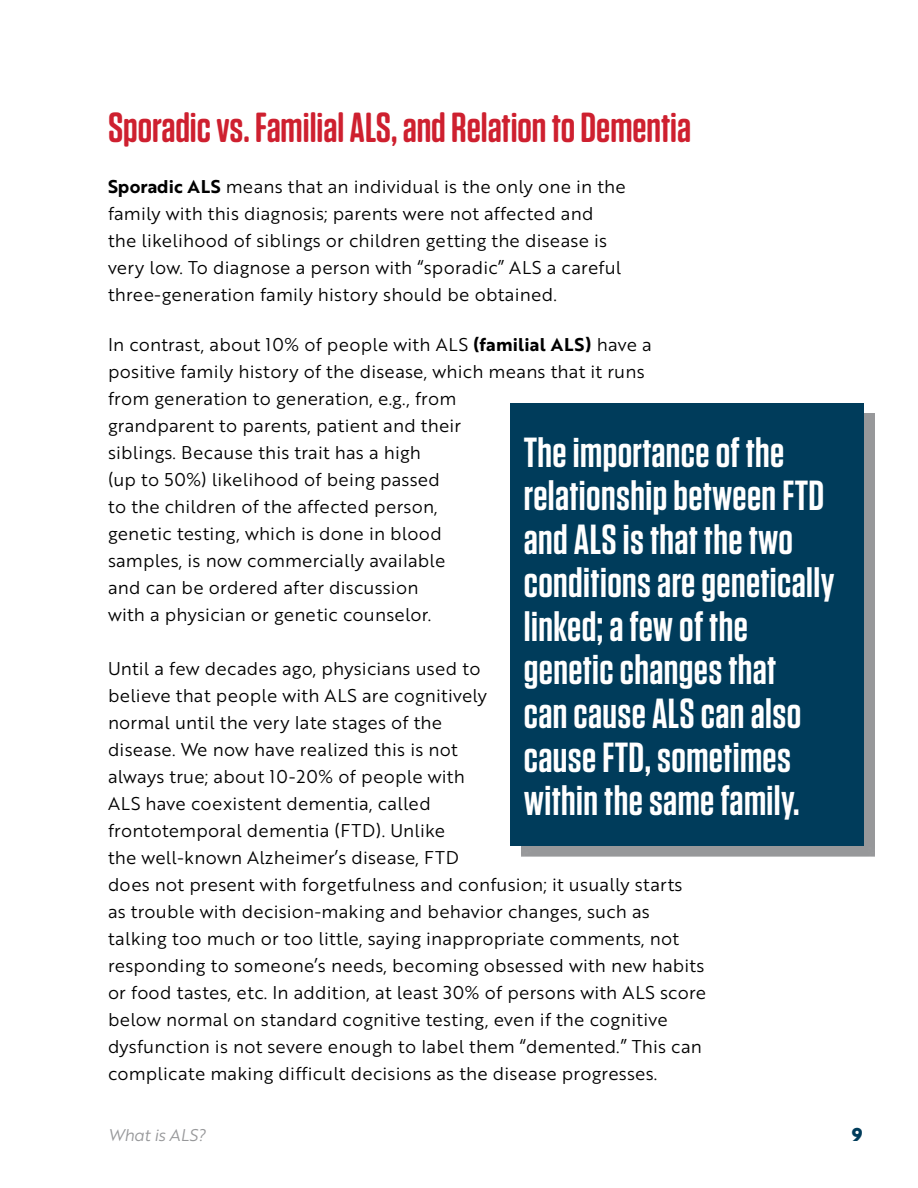
<style>
.page{position:relative;width:918px;height:1188px;background:#fff}
.page>*{position:absolute;margin:0;border:0;box-sizing:border-box;transform-origin:0 0}
.t1{font:600 42px/43.5px "Tungsten";letter-spacing:.01em;color:#fff}
.t2{font:600 42px "Tungsten Rounded";color:#ce202f}
.t3{font:18px/27px "Brother 1816 Book";letter-spacing:.01em;color:#000}
.t4{font:18px "Brother 1816 Black";color:#003c5b}
.t5{font:16.5px "Brother 1816 Book Italic";letter-spacing:-.01em;color:#97989a}
.s1{font-family:"Brother 1816 Bold"}
</style>
<div class="page">
<div style="left:521px;top:413px;width:354px;height:444px;background:#97989a"></div>
<div style="left:510px;top:403px;width:354px;height:443px;background:#003c5b"></div>
<h1 class="t2" style="left:108px;top:104px;width:585px">Sporadic vs. Familial ALS, and Relation to Dementia</h1>
<p class="t3" style="left:108px;top:173px;width:519px"><span class="s1">Sporadic ALS</span> means that an individual is the only one in the family with this diagnosis; parents were not affected and the likelihood of siblings or children getting the disease is very low. To diagnose a person with “sporadic” ALS a careful three-generation family history should be obtained.</p>
<p class="t3" style="left:108px;top:330px;width:545px">In contrast, about 10% of people with ALS <span class="s1">(familial ALS)</span> have a positive family history of the disease, which means that it runs from generation to generation, e.g., from<br>grandparent to parents, patient and their<br>siblings. Because this trait has a high<br>(up to 50%) likelihood of being passed<br>to the children of the affected person,<br>genetic testing, which is done in blood<br>samples, is now commercially available<br>and can be ordered after discussion<br>with a physician or genetic counselor.</p>
<p class="t3" style="left:108px;top:654px;width:600px">Until a few decades ago, physicians used to<br>believe that people with ALS are cognitively<br>normal until the very late stages of the<br>disease. We now have realized this is not<br>always true; about 10-20% of people with<br>ALS have coexistent dementia, called<br>frontotemporal dementia (FTD). Unlike<br>the well-known Alzheimer’s disease, FTD<br>does not present with forgetfulness and confusion; it usually starts<br>as trouble with decision-making and behavior changes, such as talking too much or too little, saying inappropriate comments, not responding to someone’s needs, becoming obsessed with new habits or food tastes, etc. In addition, at least 30% of persons with ALS score below normal on standard cognitive testing, even if the cognitive dysfunction is not severe enough to label them “demented.” This can complicate making difficult decisions as the disease progresses.</p>
<h1 class="t1" style="left:524px;top:431px;width:312px">The importance of the relationship between FTD and ALS is that the two conditions are genetically linked; a few of the genetic changes that<br>can cause ALS can also cause FTD, sometimes within the same family.</h1>
<p class="t5" style="left:108px;top:1123px;width:99px">What is ALS?</p>
<p class="t4" style="left:852px;top:1121px;width:12px">9</p>
</div>
